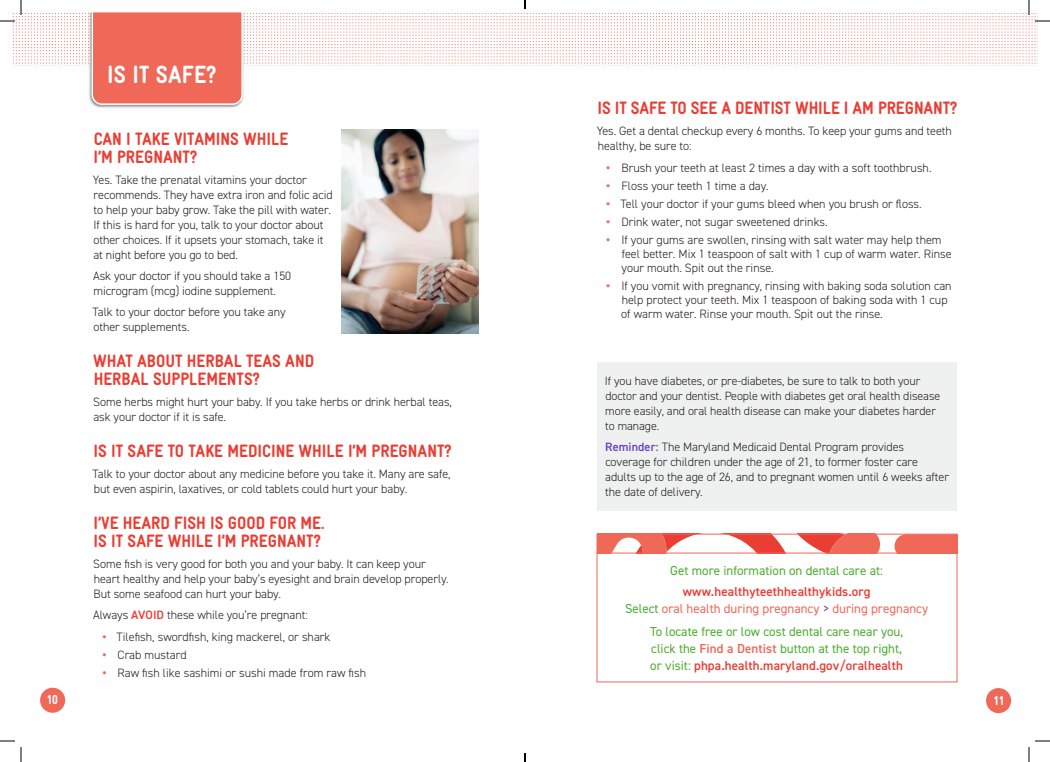
<style>
.page{position:relative;width:1050px;height:762px;background:#fff}
.page>*{position:absolute;margin:0;border:0;box-sizing:border-box;transform-origin:0 0}
.t1{font:900 25px "WIC Gravur Condensed";letter-spacing:.01em;color:#fff}
.t2{font:900 18px/18px "WIC Gravur Condensed";color:#ea3d33}
.t3{font:13px/17px "DIN2014";color:#4ead31;text-align:justify}
.t4{font:13px/17px "DIN2014";color:#f06857;text-align:center}
.t5{font:900 13px "WIC Gravur Condensed";color:#fff}
.t6{font:300 12.1px/15px "DIN2014";letter-spacing:-.005em;color:#231f20}
.t7{font:300 12px/15px "DIN2014";letter-spacing:-.005em;color:#231f20}
.s1{font-weight:600;color:#ea3d33}
.s2{font-size:18.2px;color:#f06857}
.s3{font-weight:600;color:#6940c2}
.s4{color:#4ead31}
.s5{color:#6940c2}
.s6{font-weight:600;color:#f06857}
</style>
<div class="page">
<img style="left:12px;top:13px;width:1026px;height:53px">
<div style="left:88px;top:12px;width:156px;height:96px;background:#231f20;opacity:.5"></div>
<svg style="left:91px;top:12px;width:153px;height:94px;background:#ee6f5f"></svg>
<svg style="left:599px;top:536px;width:356px;height:17px"></svg>
<div style="left:597px;top:534px;width:360px;height:148px;border:1px solid #f06857"></div>
<hr style="left:597px;top:553px;width:360px;height:1px;background:#f06857">
<img style="left:342px;top:129px;width:136px;height:204px">
<div style="left:40px;top:688px;width:25px;height:25px;background:#f06857;border-radius:50%"></div>
<div style="left:986px;top:688px;width:25px;height:25px;background:#f06857;border-radius:50%"></div>
<div style="left:597px;top:362px;width:360px;height:148px;background:#eff0f0"></div>
<svg style="left:0;top:0;width:22px;height:22px"></svg>
<svg style="left:0;top:740px;width:22px;height:22px"></svg>
<svg style="left:1028px;top:0;width:22px;height:22px"></svg>
<svg style="left:1028px;top:740px;width:22px;height:22px"></svg>
<svg style="left:524px;top:0;width:2px;height:9px"></svg>
<svg style="left:524px;top:753px;width:2px;height:9px"></svg>
<h1 class="t1" style="left:107px;top:61px;width:111px">IS IT SAFE?</h1>
<h2 class="t2" style="left:94px;top:130px;width:196px">CAN I TAKE VITAMINS WHILE<br>I’M PREGNANT?</h2>
<p class="t6" style="left:93px;top:173px;width:241px">Yes. Take the prenatal vitamins your doctor recommends. They have extra iron and folic acid to help your baby grow. Take the pill with water.<br>If this is hard for you, talk to your doctor about other choices. If it upsets your stomach, take it at night before you go to bed.</p>
<p class="t6" style="left:93px;top:269px;width:200px">Ask your doctor if you should take a 150 microgram (mcg) iodine supplement.</p>
<p class="t6" style="left:93px;top:305px;width:195px">Talk to your doctor before you take any other supplements.</p>
<h2 class="t2" style="left:93px;top:352px;width:223px">WHAT ABOUT HERBAL TEAS AND<br>HERBAL SUPPLEMENTS?</h2>
<p class="t6" style="left:93px;top:395px;width:360px">Some herbs might hurt your baby. If you take herbs or drink herbal teas, ask your doctor if it is safe.</p>
<h2 class="t2" style="left:94px;top:442px;width:360px">IS IT SAFE TO TAKE MEDICINE WHILE I’M PREGNANT?</h2>
<p class="t6" style="left:93px;top:467px;width:360px">Talk to your doctor about any medicine before you take it. Many are safe, but even aspirin, laxatives, or cold tablets could hurt your baby.</p>
<h2 class="t2" style="left:94px;top:514px;width:232px">I’VE HEARD FISH IS GOOD FOR ME.<br>IS IT SAFE WHILE I’M PREGNANT?</h2>
<p class="t6" style="left:93px;top:557px;width:357px">Some fish is very good for both you and your baby. It can keep your heart healthy and help your baby’s eyesight and brain develop properly.<br>But some seafood can hurt your baby.</p>
<p class="t6" style="left:93px;top:608px;width:216px">Always <span class="s1">AVOID</span> these while you’re pregnant:</p>
<p class="t6" style="left:102px;top:630px;width:230px"><span class="s2">•</span> Tilefish, swordfish, king mackerel, or shark</p>
<p class="t6" style="left:102px;top:648px;width:86px"><span class="s2">•</span> Crab mustard</p>
<p class="t6" style="left:102px;top:666px;width:266px"><span class="s2">•</span> Raw fish like sashimi or sushi made from raw fish</p>
<h2 class="t2" style="left:597px;top:99px;width:361px">IS IT SAFE TO SEE A DENTIST WHILE I AM PREGNANT?</h2>
<p class="t6" style="left:597px;top:123px;width:357px">Yes. Get a dental checkup every 6 months. To keep your gums and teeth healthy, be sure to:</p>
<p class="t6" style="left:606px;top:160px;width:327px"><span class="s2">•</span> Brush your teeth at least 2 times a day with a soft toothbrush.</p>
<p class="t6" style="left:606px;top:178px;width:165px"><span class="s2">•</span> Floss your teeth 1 time a day.</p>
<p class="t6" style="left:606px;top:196px;width:318px"><span class="s2">•</span> Tell your doctor if your gums bleed when you brush or floss.</p>
<p class="t6" style="left:606px;top:214px;width:224px"><span class="s2">•</span> Drink water, not sugar sweetened drinks.</p>
<p class="t6" style="left:622px;top:233px;width:332px;line-height:14px;text-indent:-16px"><span class="s2">•</span> If your gums are swollen, rinsing with salt water may help them feel better. Mix 1 teaspoon of salt with 1 cup of warm water. Rinse your mouth. Spit out the rinse.</p>
<p class="t6" style="left:621px;top:279px;width:332px;line-height:14px;text-indent:-16px"><span class="s2">•</span> If you vomit with pregnancy, rinsing with baking soda solution can help protect your teeth. Mix 1 teaspoon of baking soda with 1 cup of warm water. Rinse your mouth. Spit out the rinse.</p>
<p class="t7" style="left:605px;top:373px;width:337px">If you have diabetes, or pre-diabetes, be sure to talk to both your doctor and your dentist. People with diabetes get oral health disease more easily, and oral health disease can make your diabetes harder to manage.</p>
<p class="t6" style="left:605px;top:439px;width:345px"><span class="s3">Reminder:</span> The Maryland Medicaid Dental Program provides coverage for children under the age of 21, to former foster care adults up to the age of 26, and to pregnant women until 6 weeks after the date of delivery.</p>
<p class="t3" style="left:670px;top:562px;width:214px">Get more information on dental care at:</p>
<p class="t4" style="left:625px;top:583px;width:304px"><span class="s1">www.healthyteethhealthykids.org<br></span><span class="s4">Select</span> oral health during pregnancy <span class="s5">&gt;</span> during pregnancy</p>
<p class="t3" style="left:650px;top:623px;width:255px">To locate free or low cost dental care near you, click the <span class="s6">Find a Dentist</span> button at the top right, or visit: <span class="s1">phpa.health.maryland.gov/oralhealth</span></p>
<p class="t5" style="left:47px;top:693px;width:13px">10</p>
<p class="t5" style="left:994px;top:693px;width:12px">11</p>
</div>
